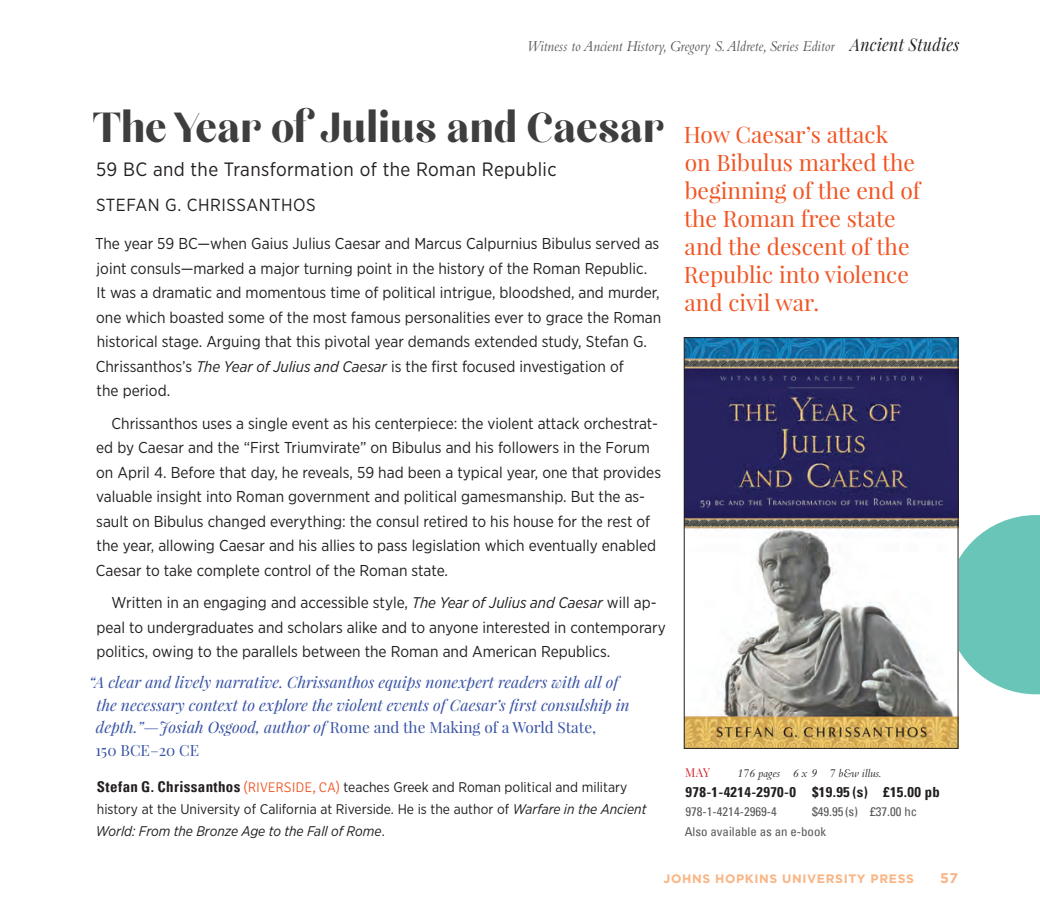
<style>
.page{position:relative;width:1040px;height:914px;background:#fff}
.page>*{position:absolute;margin:0;border:0;box-sizing:border-box;transform-origin:0 0}
.ti{font:52.5px "Chloe";color:#3e3e3f;scale:.9 1}
.callout{font:22.75px/28px "Playfair Display";color:#f15422}
.st{font:19.25px "Gotham Narrow";letter-spacing:.02em;color:#231f20}
.au{font:17.5px "Gotham Narrow";letter-spacing:.03em;color:#231f20}
.tx{font:15.75px/24.5px "Gotham Narrow";color:#231f20}
.tx2{font:15.75px/24.5px "Gotham Narrow";color:#231f20}
.blurb{font:italic 15.75px/22.8px "Playfair Display";color:#3853a3}
.t1{font:italic 15.75px "Bembo";color:#57585a;scale:.9 1}
.blurb-2{font:15.4px/22.8px "Playfair Display";color:#3853a3}
.bio{font:14px/21.9px "Gotham Narrow";color:#231f20}
.price2{font:700 condensed 14px "Univers";letter-spacing:.025em;color:#231f20;scale:1.05 1}
.t2{font:700 14px "Gotham";color:#fab483}
.price2-2{font:condensed 12.25px "Univers";color:#57585a;scale:1.05 1}
.t3{font:700 12.25px "Gotham";letter-spacing:.05em;color:#fab483}
.price{font:italic 12.25px "Bembo";color:#231f20;scale:.96 1}
.price-2{font:12.25px "Playfair Display";color:#d1232a;scale:.96 1}
.s1{font-family:"Playfair Display";font-size:17.5px;color:#231f20}
.s2{font-style:italic;font-size:15.4px}
.s3{font-style:italic;font-size:15.75px}
.s4{font-family:"Univers";font-weight:700;font-stretch:condensed;font-size:14.88px}
.s5{font-family:"Signika Negative";font-weight:300;color:#f15422}
.s6{font-style:italic}
</style>
<div class="page">
<svg style="left:958px;top:515px;width:82px;height:179px;background:#7dcbbf"></svg>
<img style="left:685px;top:339px;width:271px;height:407px">
<div style="left:683px;top:337px;width:275px;height:411px;border:1px solid #231f20"></div>
<p class="t1" style="left:527px;top:37px;width:482px">Witness to Ancient History, Gregory S. Aldrete, Series Editor <span class="s1">Ancient Studies</span></p>
<p class="ti" style="left:93px;top:100px;width:636px">The Year of Julius and Caesar</p>
<p class="st" style="left:96px;top:158px;width:462px">59 BC and the Transformation of the Roman Republic</p>
<p class="au" style="left:96px;top:193px;width:221px">STEFAN G. CHRISSANTHOS</p>
<p class="tx2" style="left:95px;top:231px;width:567px">The year 59 BC—when Gaius Julius Caesar and Marcus Calpurnius Bibulus served as joint consuls—marked a major turning point in the history of the Roman Republic.<br>It was a dramatic and momentous time of political intrigue, bloodshed, and murder, one which boasted some of the most famous personalities ever to grace the Roman historical stage. Arguing that this pivotal year demands extended study, Stefan G.<br>Chrissanthos’s <span class="s2">The Year of Julius and Caesar</span> is the first focused investigation of<br>the period.</p>
<p class="tx" style="left:96px;top:410px;width:567px;text-indent:16px">Chrissanthos uses a single event as his centerpiece: the violent attack orchestrat&shy;ed by Caesar and the “First Triumvirate” on Bibulus and his followers in the Forum on April 4. Before that day, he reveals, 59 had been a typical year, one that provides valuable insight into Roman government and political gamesmanship. But the as&shy;sault on Bibulus changed everything: the consul retired to his house for the rest of the year, allowing Caesar and his allies to pass legislation which eventually enabled Caesar to take complete control of the Roman state.</p>
<p class="tx" style="left:96px;top:590px;width:571px;text-indent:15px">Written in an engaging and accessible style, <span class="s2">The Year of Julius and Caesar</span> will ap&shy;peal to undergraduates and scholars alike and to anyone interested in contemporary politics, owing to the parallels between the Roman and American Republics.</p>
<p class="blurb" style="left:96px;top:670px;width:535px;text-indent:-7px">“A clear and lively narrative. Chrissanthos equips nonexpert readers with all of the necessary context to explore the violent events of Caesar’s first consulship in</p>
<p class="blurb-2" style="left:95px;top:716px;width:502px"><span class="s3">depth.”—Josiah Osgood, author of</span> Rome and the Making of a World State,<br>150 BCE–20 CE</p>
<p class="bio" style="left:96px;top:776px;width:552px"><span class="s4">Stefan G. Chrissanthos</span> <span class="s5">(RIVERSIDE, CA)</span> teaches Greek and Roman political and military history at the University of California at Riverside. He is the author of <span class="s6">Warfare in the Ancient<br>World: From the Bronze Age to the Fall of Rome</span>.</p>
<p class="callout" style="left:683px;top:120px;width:238px">How Caesar’s attack<br>on Bibulus marked the beginning of the end of the Roman free state and the descent of the<br>Republic into violence and civil war.</p>
<p class="price-2" style="left:685px;top:765px;width:27px">MAY</p>
<p class="price" style="left:736px;top:766px;width:152px">176 pages 6 x 9 7 b&amp;w illus.</p>
<p class="price2" style="left:685px;top:783px;width:244px">978-1-4214-2970-0 $19.95 (s) £15.00 pb</p>
<p class="price2-2" style="left:685px;top:804px;width:89px">978-1-4214-2969-4</p>
<p class="price2-2" style="left:812px;top:804px;width:102px">$49.95 (s) £37.00 hc</p>
<p class="price2-2" style="left:684px;top:823px;width:136px">Also available as an e-book</p>
<p class="t3" style="left:663px;top:870px;width:252px">JOHNS HOPKINS UNIVERSITY PRESS</p>
<p class="t2" style="left:940px;top:869px;width:19px">57</p>
</div>
